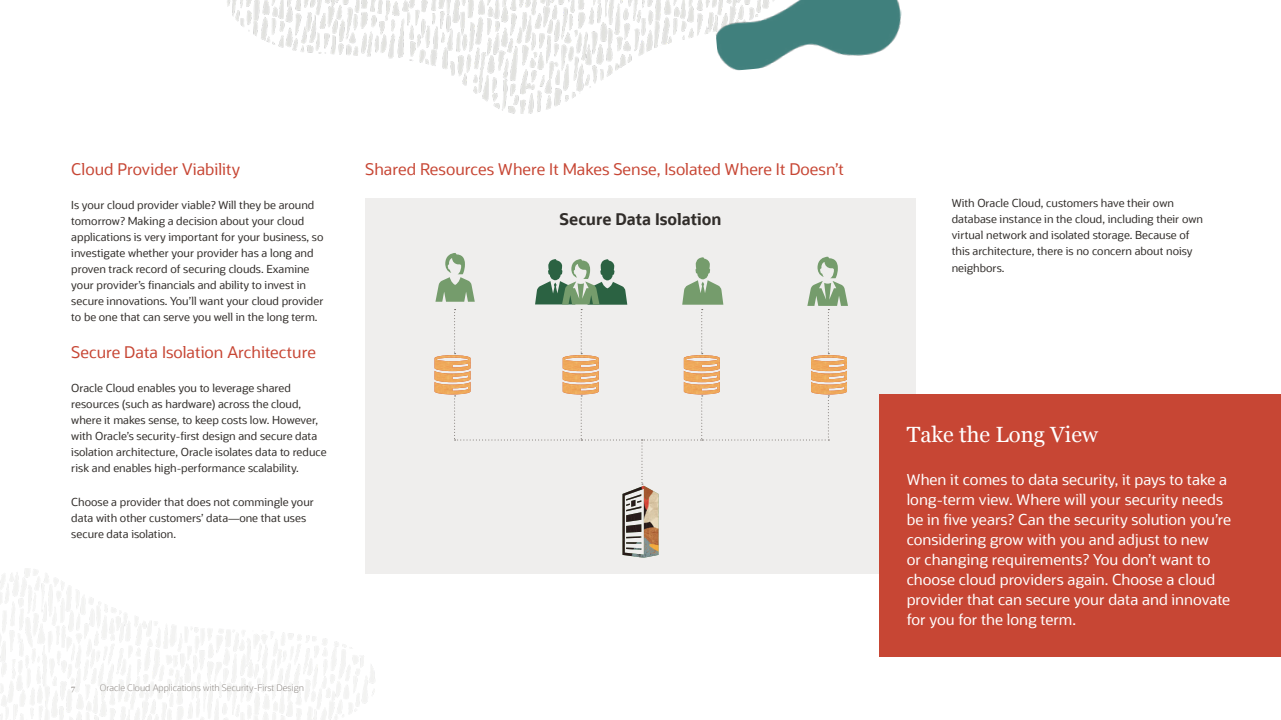
<style>
.page{position:relative;width:1281px;height:720px;background:#fff}
.page>*{position:absolute;margin:0;border:0;box-sizing:border-box;transform-origin:0 0}
.t1{font:22px "Georgia";color:#fff}
.t2{font:16px "Oracle Sans";color:#c74634}
.t3{font:700 16px "Oracle Sans";color:#312d2a}
.t4{font:15px/20px "Oracle Sans";color:#fff}
.t5{font:11px/16px "Oracle Sans";color:#312d2a}
.t6{font:300 9px "Oracle Sans";color:#8b8580}
.t7{font:8px "Georgia";color:#8b8580}
</style>
<div class="page">
<div style="left:365px;top:198px;width:550px;height:376px;background:#efeeed"></div>
<div style="left:879px;top:394px;width:401px;height:262px;background:#c74634"></div>
<img style="left:227px;top:0;width:485px;height:113px">
<img style="left:712px;top:0;width:190px;height:71px">
<svg style="left:434px;top:253px;width:413px;height:302px"></svg>
<img style="left:622px;top:486px;width:36px;height:72px">
<h2 class="t2" style="left:71px;top:159px;width:170px">Cloud Provider Viability</h2>
<p class="t5" style="left:71px;top:197px;width:253px">Is your cloud provider viable? Will they be around tomorrow? Making a decision about your cloud applications is very important for your business, so investigate whether your provider has a long and proven track record of securing clouds. Examine</p>
<p class="t5" style="left:71px;top:277px;width:236px">your provider’s financials and ability to invest in</p>
<p class="t5" style="left:71px;top:293px;width:253px">secure innovations. You’ll want your cloud provider to be one that can serve you well in the long term.</p>
<h2 class="t2" style="left:71px;top:342px;width:246px">Secure Data Isolation Architecture</h2>
<p class="t5" style="left:71px;top:380px;width:248px">Oracle Cloud enables you to leverage shared resources (such as hardware) across the cloud, where it makes sense, to keep costs low. However,</p>
<p class="t5" style="left:71px;top:428px;width:247px">with Oracle’s security-first design and secure data</p>
<p class="t5" style="left:71px;top:444px;width:257px">isolation architecture, Oracle isolates data to reduce risk and enables high-performance scalability.</p>
<p class="t5" style="left:71px;top:494px;width:244px">Choose a provider that does not commingle your data with other customers’ data—one that uses secure data isolation.</p>
<h2 class="t2" style="left:365px;top:159px;width:480px">Shared Resources Where It Makes Sense, Isolated Where It Doesn’t</h2>
<p class="t3" style="left:559px;top:210px;width:163px">Secure Data Isolation</p>
<p class="t7" style="left:71px;top:682px;width:6px">7</p>
<p class="t6" style="left:100px;top:683px;width:206px">Oracle Cloud Applications with Security-First Design</p>
<p class="t5" style="left:951px;top:196px;width:253px">With Oracle Cloud, customers have their own database instance in the cloud, including their own virtual network and isolated storage. Because of this architecture, there is no concern about noisy neighbors.</p>
<h1 class="t1" style="left:906px;top:419px;width:193px">Take the Long View</h1>
<p class="t4" style="left:906px;top:470px;width:322px">When it comes to data security, it pays to take a long-term view. Where will your security needs</p>
<p class="t4" style="left:906px;top:510px;width:326px">be in five years? Can the security solution you’re</p>
<p class="t4" style="left:906px;top:530px;width:325px">considering grow with you and adjust to new<br>or changing requirements? You don’t want to choose cloud providers again. Choose a cloud provider that can secure your data and innovate for you for the long term.</p>
</div>
